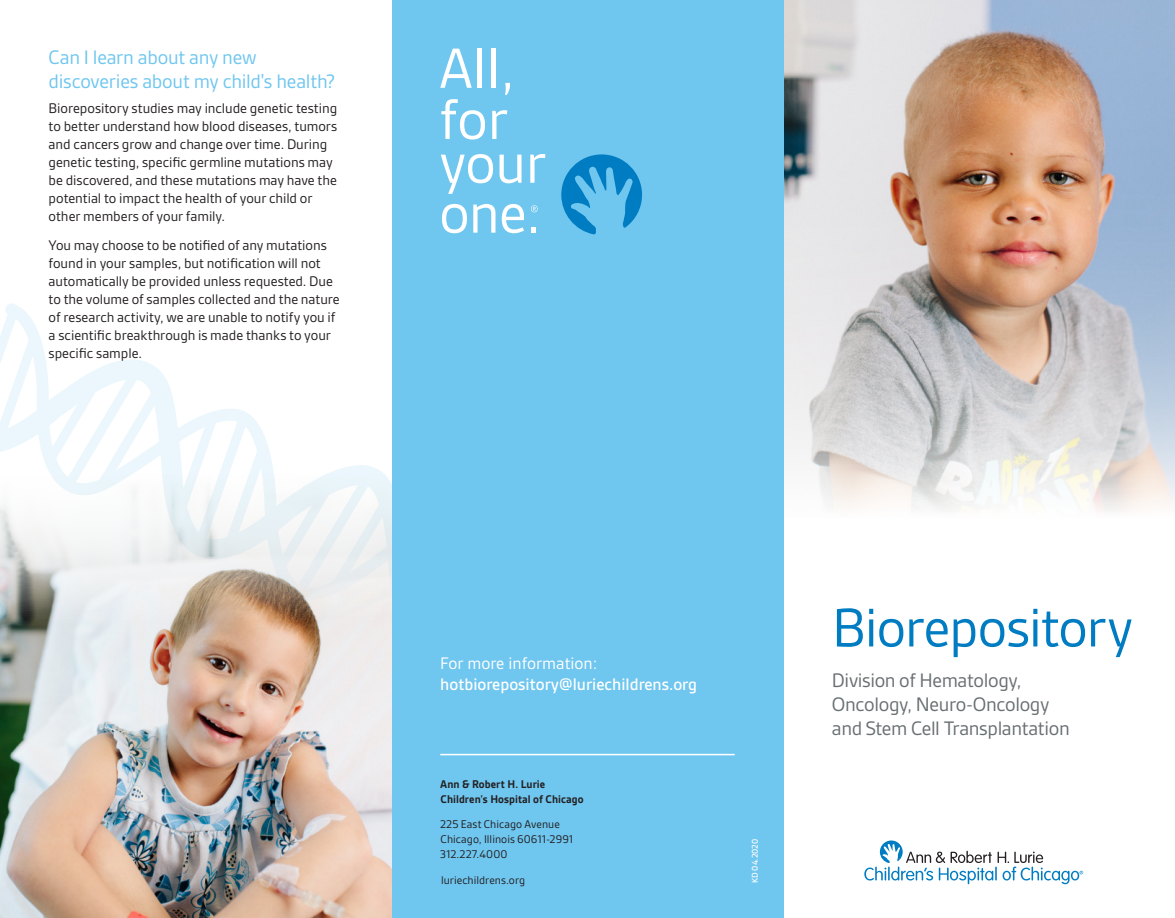
<style>
.page{position:relative;width:1175px;height:918px;background:#fff}
.page>*{position:absolute;margin:0;border:0;box-sizing:border-box;transform-origin:0 0}
.t1{font:58.5px "Gesta";letter-spacing:-.02em;color:#007cc2}
.t2{font:21px/24px "Gesta";letter-spacing:-.015em;color:#686f71}
.t3{font:21px/24px "Gesta";letter-spacing:-.01em;color:#6fc6ef}
.t4{font:500 18px "Gesta";color:#fff}
.t5{font:18px "Gesta";color:#fff}
.t6{font:15px/18px "Gesta";color:#231f20}
.t7{font:12px/15px "Gesta";letter-spacing:.005em;color:#231f20}
.t8{font:700 12px/15px "Gesta";letter-spacing:.005em;color:#231f20}
.t9{font:500 9px "Gesta";color:#fff}
</style>
<div class="page">
<svg style="left:864px;top:841px;width:219px;height:43px"></svg>
<img style="left:783px;top:0;width:391px;height:519px">
<svg style="left:0;top:304px;width:384px;height:170px"></svg>
<div style="left:392px;top:0;width:391px;height:918px;background:#6fc6ef"></div>
<hr style="left:440px;top:754px;width:294px;height:1px;background:#fff">
<svg style="left:561px;top:154px;width:81px;height:81px"></svg>
<svg style="left:440px;top:49px;width:32px;height:39px"></svg>
<div style="left:477px;top:49px;width:5px;height:39px;background:#fff"></div>
<hr style="left:491px;top:49px;width:4px;height:39px;background:#fff">
<svg style="left:505px;top:83px;width:5px;height:12px"></svg>
<svg style="left:441px;top:99px;width:44px;height:41px"></svg>
<svg style="left:492px;top:110px;width:15px;height:29px"></svg>
<svg style="left:441px;top:154px;width:52px;height:40px"></svg>
<svg style="left:499px;top:155px;width:22px;height:28px"></svg>
<svg style="left:530px;top:154px;width:15px;height:29px"></svg>
<svg style="left:442px;top:204px;width:25px;height:29px"></svg>
<svg style="left:473px;top:204px;width:22px;height:29px"></svg>
<svg style="left:502px;top:204px;width:22px;height:29px"></svg>
<svg style="left:531px;top:227px;width:5px;height:6px"></svg>
<svg style="left:531px;top:205px;width:6px;height:7px"></svg>
<img style="left:0;top:474px;width:392px;height:444px">
<h2 class="t3" style="left:49px;top:45px;width:288px">Can I learn about any new discoveries about my child's health?</h2>
<p class="t6" style="left:49px;top:99px;width:290px">Biorepository studies may include genetic testing to better understand how blood diseases, tumors and cancers grow and change over time. During genetic testing, specific germline mutations may be discovered, and these mutations may have the potential to impact the health of your child or other members of your family.</p>
<p class="t6" style="left:49px;top:236px;width:293px">You may choose to be notified of any mutations found in your samples, but notification will not automatically be provided unless requested. Due to the volume of samples collected and the nature of research activity, we are unable to notify you if a scientific breakthrough is made thanks to your specific sample.</p>
<p class="t5" style="left:440px;top:653px;width:159px">For more information:</p>
<p class="t4" style="left:440px;top:675px;width:258px">hotbiorepository@luriechildrens.org</p>
<p class="t8" style="left:440px;top:776px;width:145px">Ann &amp; Robert H. Lurie<br>Children’s Hospital of Chicago</p>
<p class="t7" style="left:440px;top:817px;width:135px">225 East Chicago Avenue<br>Chicago, Illinois 60611-2991<br>312.227.4000</p>
<p class="t7" style="left:441px;top:873px;width:86px">luriechildrens.org</p>
<p class="t9" style="left:750px;top:883px;width:46px;rotate:-90deg">KD 04.2020</p>
<h1 class="t1" style="left:832px;top:596px;width:302px">Biorepository</h1>
<h2 class="t2" style="left:832px;top:668px;width:239px">Division of Hematology,<br>Oncology, Neuro-Oncology and Stem Cell Transplantation</h2>
</div>
